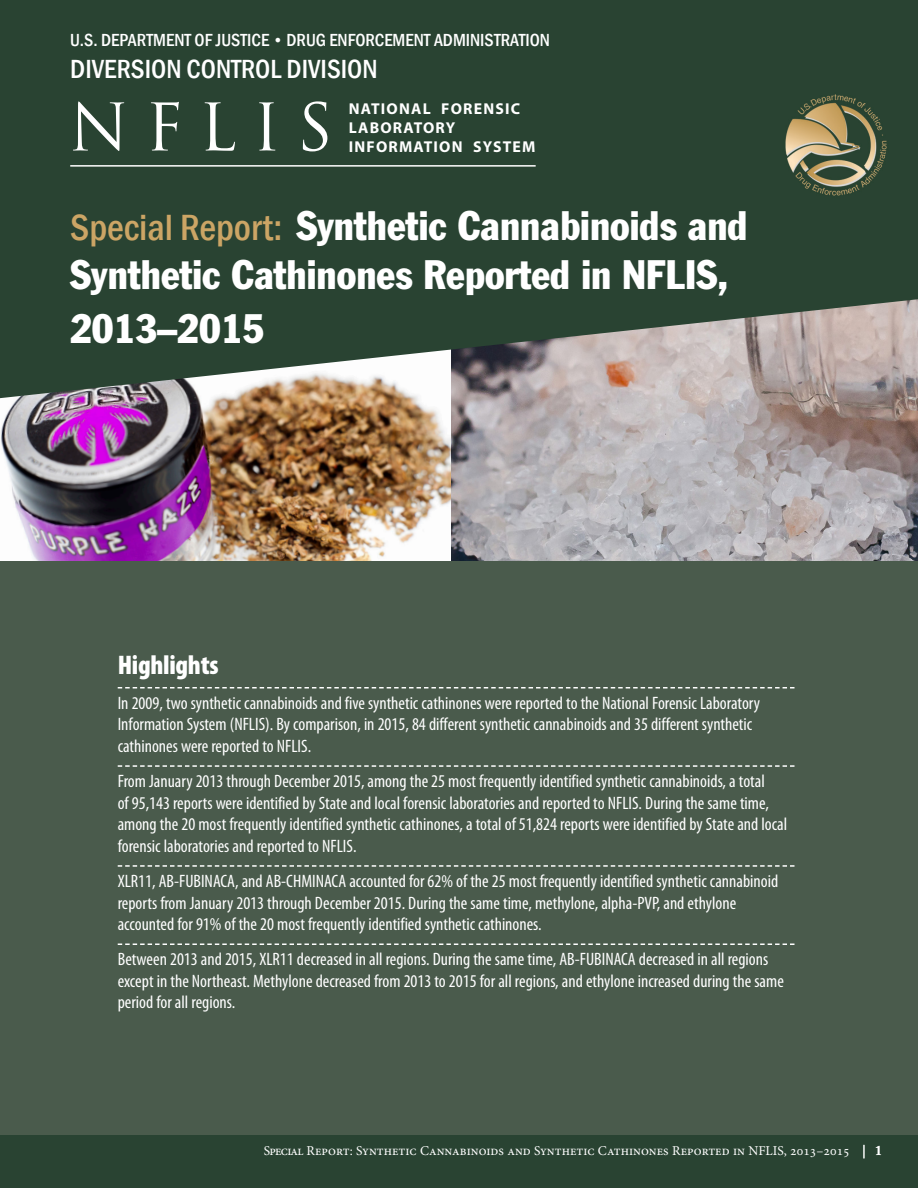
<style>
.page{position:relative;width:918px;height:1188px;background:#fff}
.page>*{position:absolute;margin:0;border:0;box-sizing:border-box;transform-origin:0 0}
.t1{font:63.75px "Trajan Pro";letter-spacing:.25em;color:#fff}
.t2{font:condensed 40.5px/48.6px "Franklin Gothic Std";color:#fff}
.t3{font:500 condensed 27px "Franklin Gothic";color:#fff}
.t4{font:900 condensed 27px "Myriad Pro";letter-spacing:-.01em;color:#fff}
.t5{font:condensed 18px/21.6px "Myriad Pro";color:#fff}
.t6{font:500 condensed 18px "Franklin Gothic";color:#fff}
.t7{font:700 15.75px/18.9px "Myriad Pro";letter-spacing:.075em;color:#fff}
.t8{font:13.5px "Minion Pro";color:#fff}
.t9{font:13.5px "Adobe Caslon Pro";color:#fff}
.t10{font:13.5px "Myriad Pro";color:#fff}
.s1{font-size:16.5px}
.s2{font-family:"Franklin Gothic";font-weight:500;font-size:37.5px;color:#cca565}
</style>
<div class="page">
<div style="left:0;top:1135px;width:918px;height:53px;background:#294332"></div>
<img style="left:0;top:398px;width:451px;height:164px">
<img style="left:451px;top:398px;width:467px;height:164px">
<img style="left:0;top:0;width:918px;height:398px">
<div style="left:0;top:562px;width:918px;height:573px;background:#4a5b4c"></div>
<svg style="left:118px;top:687px;width:677px;height:1px"></svg>
<svg style="left:118px;top:765px;width:677px;height:2px"></svg>
<svg style="left:118px;top:865px;width:677px;height:2px"></svg>
<svg style="left:118px;top:943px;width:677px;height:2px"></svg>
<hr style="left:70px;top:165px;width:466px;height:2px;background:#fff">
<p class="t6" style="left:70px;top:28px;width:481px">U.S. DEPARTMENT OF JUSTICE <span class="s1">•</span> DRUG ENFORCEMENT ADMINISTRATION</p>
<p class="t3" style="left:70px;top:52px;width:309px">DIVERSION CONTROL DIVISION</p>
<p class="t1" style="left:69px;top:87px;width:266px">NFLIS</p>
<p class="t7" style="left:349px;top:100px;width:173px">NATIONAL FORENSIC<br>LABORATORY</p>
<p class="t7" style="left:349px;top:138px;width:188px">INFORMATION SYSTEM</p>
<h1 class="t2" style="left:70px;top:201px;width:679px"><span class="s2">Special Report:</span> Synthetic Cannabinoids and<br>Synthetic Cathinones Reported in NFLIS,</h1>
<h1 class="t2" style="left:70px;top:304px;width:195px">2013–2015</h1>
<h2 class="t4" style="left:118px;top:650px;width:102px">Highlights</h2>
<p class="t5" style="left:118px;top:692px;width:644px">In 2009, two synthetic cannabinoids and five synthetic cathinones were reported to the National Forensic Laboratory<br>Information System (NFLIS). By comparison, in 2015, 84 different synthetic cannabinoids and 35 different synthetic cathinones were reported to NFLIS.</p>
<p class="t5" style="left:118px;top:771px;width:671px">From January 2013 through December 2015, among the 25 most frequently identified synthetic cannabinoids, a total<br>of 95,143 reports were identified by State and local forensic laboratories and reported to NFLIS. During the same time, among the 20 most frequently identified synthetic cathinones, a total of 51,824 reports were identified by State and local forensic laboratories and reported to NFLIS.</p>
<p class="t5" style="left:118px;top:871px;width:662px">XLR11, AB-FUBINACA, and AB-CHMINACA accounted for 62% of the 25 most frequently identified synthetic cannabinoid reports from January 2013 through December 2015. During the same time, methylone, alpha-PVP, and ethylone accounted for 91% of the 20 most frequently identified synthetic cathinones.</p>
<p class="t5" style="left:118px;top:949px;width:668px">Between 2013 and 2015, XLR11 decreased in all regions. During the same time, AB-FUBINACA decreased in all regions except in the Northeast. Methylone decreased from 2013 to 2015 for all regions, and ethylone increased during the same period for all regions.</p>
<p class="t10" style="left:863px;top:1143px;width:5px">|</p>
<p class="t8" style="left:264px;top:1143px;width:588px">Special Report: Synthetic Cannabinoids and Synthetic Cathinones Reported in NFLIS, 2013–2015</p>
<p class="t9" style="left:875px;top:1142px;width:8px">1</p>
</div>
